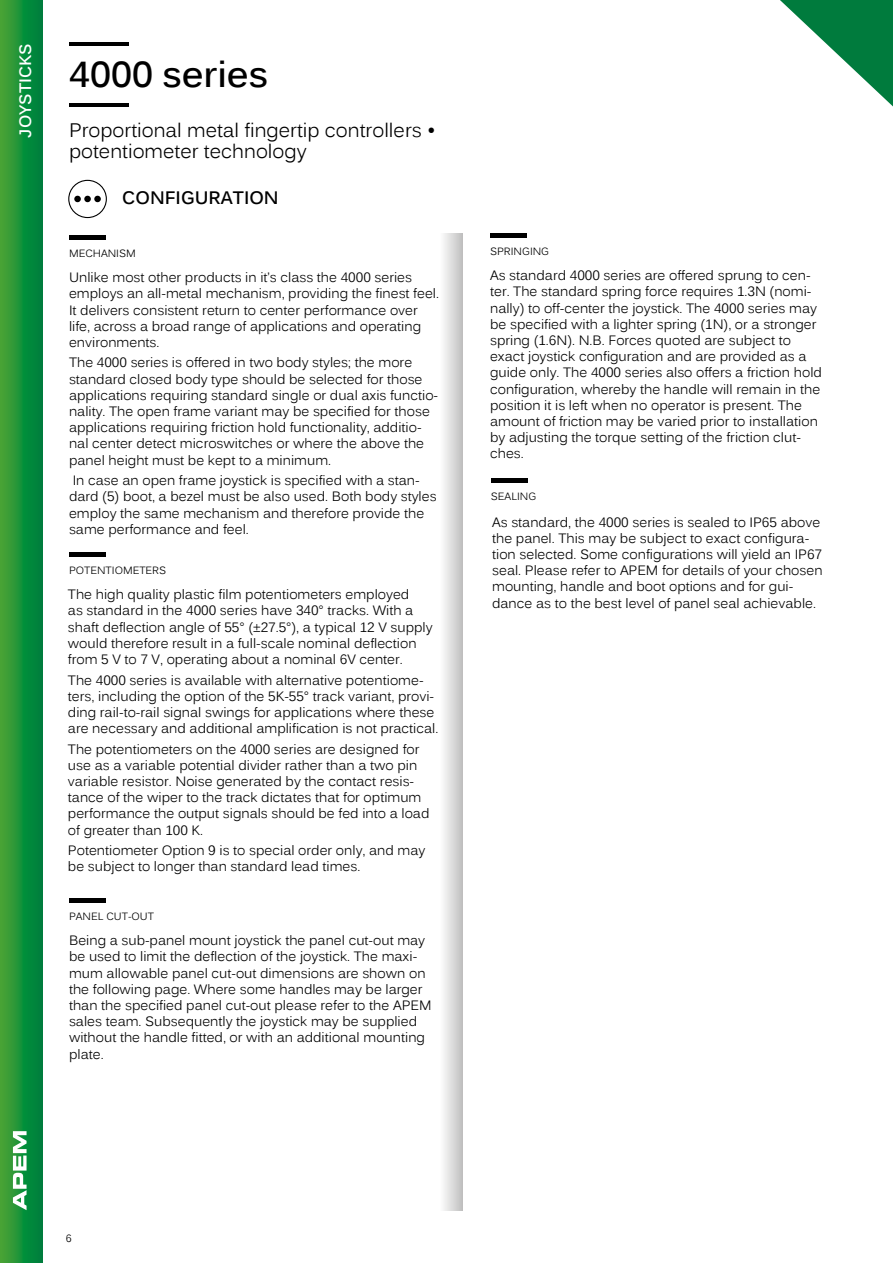
<style>
.page{position:relative;width:893px;height:1263px;background:#fff}
.page>*{position:absolute;margin:0;border:0;box-sizing:border-box;transform-origin:0 0}
.t1{font:700 36px "Kalinga";color:#000}
.t2{font:19.5px/21px "Kalinga";color:#000}
.t3{font:700 18px "Kalinga";color:#000}
.t4{font:700 16.5px "Kalinga";color:#fff}
.t5{font:13.5px/16.2px "Kalinga";color:#000}
.t6{font:10.5px "Kalinga";color:#000}
</style>
<div class="page">
<hr style="left:69px;top:898px;width:36px;height:4px;background:#000">
<svg style="left:68px;top:180px;width:39px;height:38px"></svg>
<div style="left:439px;top:233px;width:24px;height:977px;background:linear-gradient(to right,#fff,#c2c2c2)"></div>
<hr style="left:491px;top:479px;width:36px;height:4px;background:#000">
<div style="left:69px;top:235px;width:36px;height:5px;background:#000"></div>
<hr style="left:69px;top:553px;width:36px;height:4px;background:#000">
<hr style="left:69px;top:103px;width:59px;height:3px;background:#000">
<hr style="left:69px;top:43px;width:59px;height:3px;background:#000">
<hr style="left:490px;top:233px;width:36px;height:4px;background:#000">
<svg style="left:0;top:0;width:42px;height:1263px;background:#1e9338"></svg>
<svg style="left:780px;top:0;width:113px;height:106px"></svg>
<svg style="left:13px;top:1131px;width:14px;height:79px"></svg>
<p class="t4" style="left:15px;top:138px;width:96px;rotate:-90deg">JOYSTICKS</p>
<h1 class="t1" style="left:69px;top:51px;width:201px">4000 series</h1>
<h2 class="t2" style="left:69px;top:122px;width:368px">Proportional metal fingertip controllers • potentiometer technology</h2>
<h3 class="t3" style="left:122px;top:186px;width:158px">CONFIGURATION</h3>
<p class="t6" style="left:69px;top:246px;width:68px">MECHANISM</p>
<p class="t5" style="left:69px;top:271px;width:372px">Unlike most other products in it’s class the 4000 series employs an all-metal mechanism, providing the finest feel.<br>It delivers consistent return to center performance over life, across a broad range of applications and operating environments.</p>
<p class="t5" style="left:69px;top:356px;width:371px">The 4000 series is offered in two body styles; the more standard closed body type should be selected for those applications requiring standard single or dual axis functio&shy;nality. The open frame variant may be specified for those applications requiring friction hold functionality, additio&shy;nal center detect microswitches or where the above the panel height must be kept to a minimum.</p>
<p class="t5" style="left:69px;top:473px;width:369px">In case an open frame joystick is specified with a stan&shy;dard (5) boot, a bezel must be also used. Both body styles employ the same mechanism and therefore provide the same performance and feel.</p>
<p class="t6" style="left:69px;top:563px;width:99px">POTENTIOMETERS</p>
<p class="t5" style="left:68px;top:588px;width:366px">The high quality plastic film potentiometers employed<br>as standard in the 4000 series have 340° tracks. With a shaft deflection angle of 55° (±27.5°), a typical 12 V supply would therefore result in a full-scale nominal deflection from 5 V to 7 V, operating about a nominal 6V center.</p>
<p class="t5" style="left:68px;top:673px;width:372px">The 4000 series is available with alternative potentiome&shy;ters, including the option of the 5K-55° track variant, provi&shy;ding rail-to-rail signal swings for applications where these are necessary and additional amplification is not practical.</p>
<p class="t5" style="left:68px;top:742px;width:363px">The potentiometers on the 4000 series are designed for use as a variable potential divider rather than a two pin variable resistor. Noise generated by the contact resis&shy;tance of the wiper to the track dictates that for optimum performance the output signals should be fed into a load of greater than 100 K.</p>
<p class="t5" style="left:68px;top:843px;width:359px">Potentiometer Option 9 is to special order only, and may be subject to longer than standard lead times.</p>
<p class="t6" style="left:69px;top:909px;width:87px">PANEL CUT-OUT</p>
<p class="t5" style="left:69px;top:933px;width:364px">Being a sub-panel mount joystick the panel cut-out may be used to limit the deflection of the joystick. The maxi&shy;mum allowable panel cut-out dimensions are shown on the following page. Where some handles may be larger than the specified panel cut-out please refer to the APEM sales team. Subsequently the joystick may be supplied without the handle fitted, or with an additional mounting plate.</p>
<p class="t6" style="left:490px;top:244px;width:61px">SPRINGING</p>
<p class="t5" style="left:490px;top:269px;width:333px">As standard 4000 series are offered sprung to cen&shy;ter. The standard spring force requires 1.3N (nomi&shy;nally) to off-center the joystick. The 4000 series may be specified with a lighter spring (1N), or a stronger spring (1.6N). N.B. Forces quoted are subject to exact joystick configuration and are provided as a guide only. The 4000 series also offers a friction hold configuration, whereby the handle will remain in the position it is left when no operator is present. The amount of friction may be varied prior to installation by adjusting the torque setting of the friction clut&shy;ches.</p>
<p class="t6" style="left:491px;top:490px;width:47px">SEALING</p>
<p class="t5" style="left:492px;top:515px;width:332px">As standard, the 4000 series is sealed to IP65 above the panel. This may be subject to exact configura&shy;tion selected. Some configurations will yield an IP67 seal. Please refer to APEM for details of your chosen mounting, handle and boot options and for gui&shy;dance as to the best level of panel seal achievable.</p>
<p class="t6" style="left:66px;top:1231px;width:7px">6</p>
</div>
